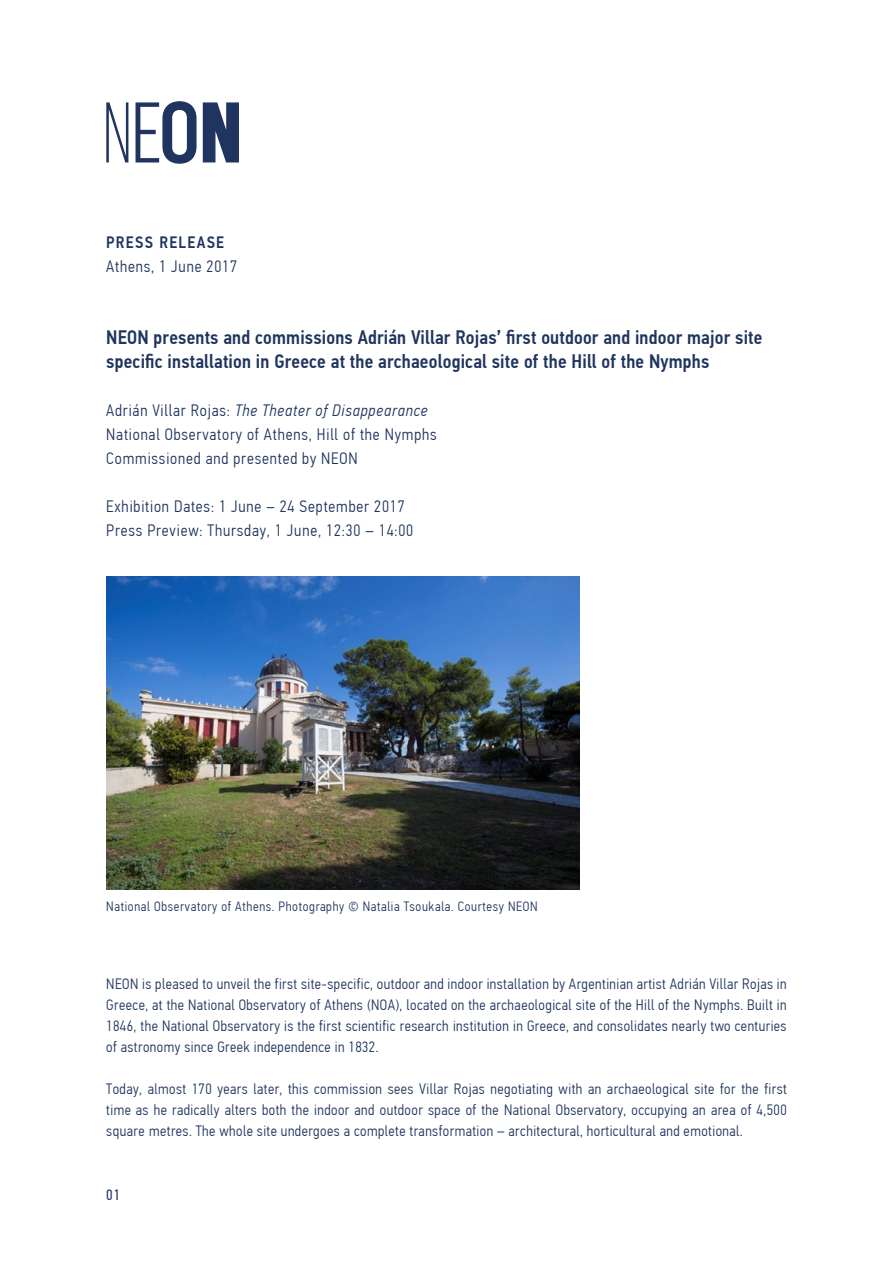
<style>
.page{position:relative;width:893px;height:1263px;background:#fff}
.page>*{position:absolute;margin:0;border:0;box-sizing:border-box;transform-origin:0 0}
.t1{font:500 19.5px/24px "PF Din Text Cond Pro";letter-spacing:.01em;color:#1f345e}
.t2{font:300 16.5px/24px "PF Din Text Cond Pro";letter-spacing:.05em;color:#1f345e}
.t3{font:500 16.5px "PF Din Text Cond Pro";letter-spacing:.08em;color:#1f345e}
.t4{font:300 15px/21px "PF Din Text Cond Pro";letter-spacing:.03em;color:#1f345e;text-align:justify}
.t5{font:15px "PF Din Text Cond Pro";color:#1f345e}
.t6{font:300 13.5px "PF Din Text Cond Pro";letter-spacing:.05em;color:#1f345e}
.s1{font-style:italic}
</style>
<div class="page">
<svg style="left:203px;top:102px;width:36px;height:60px;background:#3e5074"></svg>
<svg style="left:136px;top:101px;width:61px;height:63px"></svg>
<svg style="left:106px;top:102px;width:22px;height:60px"></svg>
<img style="left:106px;top:576px;width:473px;height:314px">
<p class="t3" style="left:106px;top:233px;width:119px">PRESS RELEASE</p>
<p class="t2" style="left:106px;top:255px;width:132px">Athens, 1 June 2017</p>
<h1 class="t1" style="left:106px;top:326px;width:658px">NEON presents and commissions Adrián Villar Rojas’ first outdoor and indoor major site specific installation in Greece at the archaeological site of the Hill of the Nymphs</h1>
<p class="t2" style="left:106px;top:399px;width:332px">Adrián Villar Rojas: <span class="s1">The Theater of Disappearance<br></span>National Observatory of Athens, Hill of the Nymphs<br>Commissioned and presented by NEON</p>
<p class="t2" style="left:106px;top:495px;width:308px">Exhibition Dates: 1 June – 24 September 2017<br>Press Preview: Thursday, 1 June, 12:30 – 14:00</p>
<p class="t6" style="left:106px;top:899px;width:433px">National Observatory of Athens. Photography © Natalia Tsoukala. Courtesy NEON</p>
<p class="t4" style="left:106px;top:973px;width:682px">NEON is pleased to unveil the first site-specific, outdoor and indoor installation by Argentinian artist Adrián Villar Rojas in Greece, at the National Observatory of Athens (NOA), located on the archaeological site of the Hill of the Nymphs. Built in 1846, the National Observatory is the first scientific research institution in Greece, and consolidates nearly two centuries of astronomy since Greek independence in 1832.</p>
<p class="t4" style="left:106px;top:1078px;width:682px">Today, almost 170 years later, this commission sees Villar Rojas negotiating with an archaeological site for the first time as he radically alters both the indoor and outdoor space of the National Observatory, occupying an area of 4,500 square metres. The whole site undergoes a complete transformation – architectural, horticultural and emotional.</p>
<p class="t5" style="left:106px;top:1186px;width:15px">01</p>
</div>
